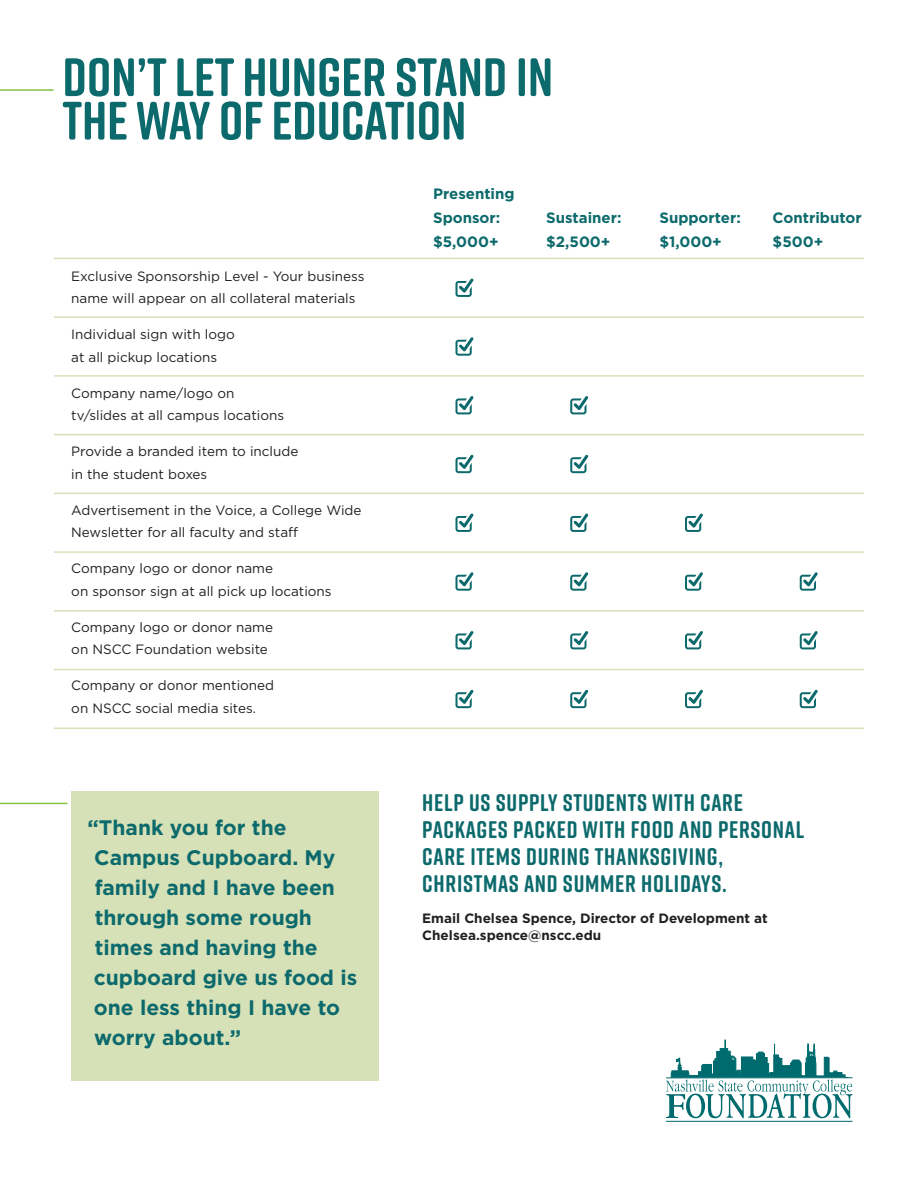
<style>
.page{position:relative;width:918px;height:1188px;background:#fff}
.page>*{position:absolute;margin:0;border:0;box-sizing:border-box;transform-origin:0 0}
.body_copy{font:700 54px/43.5px "Rift Soft";color:#0d6a6c}
.body_copy-2{font:700 24px/27px "Rift Soft";letter-spacing:.03em;color:#0d6a6c}
.body_copy-3{font:700 21px/30px "Gotham";color:#0d6a6c}
.body_copy-4{font:700 15px/24px "Gotham";color:#0d6a6c}
.body_copy-5{font:13.5px/22.5px "Gotham";color:#231f20}
.body_copy-6{font:700 13.5px/17.2px "Gotham";color:#231f20}
</style>
<div class="page">
<div style="left:71px;top:791px;width:308px;height:290px;background:#d7e1b8"></div>
<hr style="left:0;top:89px;width:54px;height:2px;background:#84c142">
<hr style="left:0;top:803px;width:67px;height:1px;background:#84c142">
<svg style="left:455px;top:278px;width:19px;height:19px"></svg>
<svg style="left:455px;top:396px;width:19px;height:18px"></svg>
<svg style="left:455px;top:513px;width:19px;height:19px"></svg>
<svg style="left:455px;top:631px;width:19px;height:18px"></svg>
<svg style="left:455px;top:337px;width:19px;height:19px"></svg>
<svg style="left:455px;top:455px;width:19px;height:18px"></svg>
<svg style="left:455px;top:572px;width:19px;height:19px"></svg>
<svg style="left:455px;top:690px;width:19px;height:18px"></svg>
<svg style="left:570px;top:396px;width:18px;height:18px"></svg>
<svg style="left:570px;top:513px;width:18px;height:19px"></svg>
<svg style="left:570px;top:631px;width:18px;height:18px"></svg>
<svg style="left:570px;top:455px;width:18px;height:18px"></svg>
<svg style="left:570px;top:572px;width:18px;height:19px"></svg>
<svg style="left:570px;top:690px;width:18px;height:18px"></svg>
<svg style="left:685px;top:513px;width:18px;height:19px"></svg>
<svg style="left:685px;top:631px;width:18px;height:18px"></svg>
<svg style="left:685px;top:572px;width:18px;height:19px"></svg>
<svg style="left:685px;top:690px;width:18px;height:18px"></svg>
<svg style="left:800px;top:631px;width:18px;height:18px"></svg>
<svg style="left:800px;top:572px;width:18px;height:19px"></svg>
<svg style="left:800px;top:690px;width:18px;height:18px"></svg>
<hr style="left:54px;top:316px;width:810px;height:2px;background:#d7e1b8">
<hr style="left:54px;top:258px;width:810px;height:1px;background:#d7e1b8">
<hr style="left:54px;top:375px;width:810px;height:2px;background:#d7e1b8">
<hr style="left:54px;top:434px;width:810px;height:1px;background:#d7e1b8">
<hr style="left:54px;top:551px;width:810px;height:2px;background:#d7e1b8">
<hr style="left:54px;top:493px;width:810px;height:1px;background:#d7e1b8">
<hr style="left:54px;top:610px;width:810px;height:2px;background:#d7e1b8">
<hr style="left:54px;top:728px;width:810px;height:1px;background:#d7e1b8">
<hr style="left:54px;top:669px;width:810px;height:1px;background:#d7e1b8">
<svg style="left:666px;top:1040px;width:187px;height:78px"></svg>
<hr style="left:666px;top:1077px;width:187px;height:1px;background:#006b6e">
<hr style="left:666px;top:1121px;width:187px;height:1px;background:#006b6e">
<p class="body_copy" style="left:63px;top:54px;width:492px">DON’T LET HUNGER STAND IN<br>THE WAY OF EDUCATION</p>
<p class="body_copy-5" style="left:71px;top:264px;width:295px">Exclusive Sponsorship Level - Your business name will appear on all collateral materials</p>
<p class="body_copy-5" style="left:71px;top:323px;width:165px">Individual sign with logo at all pickup locations</p>
<p class="body_copy-5" style="left:71px;top:381px;width:214px">Company name/logo on tv/slides at all campus locations</p>
<p class="body_copy-5" style="left:71px;top:440px;width:229px">Provide a branded item to include in the student boxes</p>
<p class="body_copy-5" style="left:71px;top:498px;width:292px">Advertisement in the Voice, a College Wide<br>Newsletter for all faculty and staff</p>
<p class="body_copy-5" style="left:71px;top:557px;width:262px">Company logo or donor name<br>on sponsor sign at all pick up locations</p>
<p class="body_copy-5" style="left:71px;top:615px;width:203px">Company logo or donor name on NSCC Foundation website</p>
<p class="body_copy-5" style="left:71px;top:674px;width:204px">Company or donor mentioned on NSCC social media sites.</p>
<p class="body_copy-3" style="left:88px;top:812px;width:271px">“Thank you for the<br>Campus Cupboard. My family and I have been through some rough times and having the cupboard give us food is one less thing I have to worry about.”</p>
<p class="body_copy-4" style="left:433px;top:181px;width:83px">Presenting<br>Sponsor: $5,000+</p>
<p class="body_copy-4" style="left:546px;top:205px;width:77px">Sustainer: $2,500+</p>
<p class="body_copy-4" style="left:659px;top:205px;width:83px">Supporter: $1,000+</p>
<p class="body_copy-4" style="left:773px;top:205px;width:90px">Contributor $500+</p>
<p class="body_copy-2" style="left:422px;top:789px;width:384px">HELP US SUPPLY STUDENTS WITH CARE PACKAGES PACKED WITH FOOD AND PERSONAL CARE ITEMS DURING THANKSGIVING, CHRISTMAS AND SUMMER HOLIDAYS.</p>
<p class="body_copy-6" style="left:422px;top:909px;width:347px">Email Chelsea Spence, Director of Development at<br>Chelsea.spence@nscc.edu</p>
</div>
